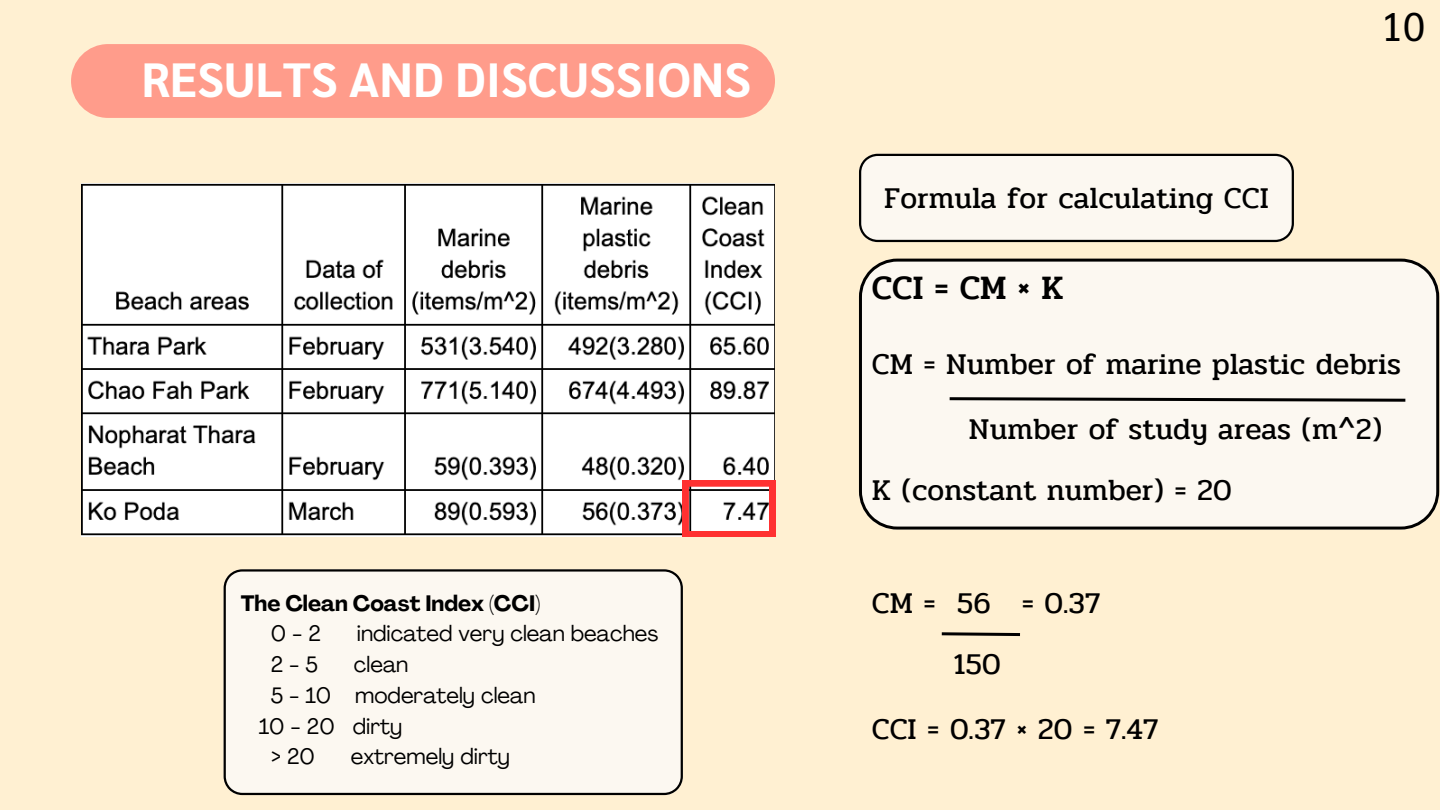
<style>
.page{position:relative;width:1440px;height:810px;background:#fff0d2}
.page>*{position:absolute;margin:0;border:0;box-sizing:border-box;transform-origin:0 0}
.t1{font:700 48px "Sarabun";color:#fff}
.t2{font:40px "Sarabun";color:#000}
.t3{font:500 34px "Pridi";color:#000}
.t4{font:30px/64.7px "Pridi";color:#000}
.t5{font:22px "Agrandir";color:#000}
.t6{font:700 22px "Agrandir";color:#000}
</style>
<div class="page">
<div style="left:71px;top:44px;width:704px;height:74px;background:#ff9c8b;border-radius:37px"></div>
<svg style="left:859px;top:154px;width:435px;height:88px"></svg>
<div style="left:859px;top:259px;width:580px;height:270px;background:#fcf8f1"></div>
<svg style="left:947px;top:396px;width:461px;height:7px"></svg>
<svg style="left:941px;top:632px;width:79px;height:5px"></svg>
<div style="left:224px;top:569px;width:459px;height:226px;background:#fcf8f1"></div>
<img style="left:81px;top:184px;width:694px;height:353px">
<svg style="left:683px;top:481px;width:92px;height:56px"></svg>
<h1 class="t1" style="left:141px;top:46px;width:611px">RESULTS AND DISCUSSIONS</h1>
<p class="t6" style="left:241px;top:594px;width:301px">The Clean Coast Index (CCI)</p>
<p class="t5" style="left:271px;top:625px;width:52px">0-2</p>
<p class="t5" style="left:357px;top:625px;width:303px">indicated very clean beaches</p>
<p class="t5" style="left:271px;top:656px;width:49px">2-5</p>
<p class="t5" style="left:354px;top:656px;width:56px">clean</p>
<p class="t5" style="left:271px;top:686px;width:266px">5 - 10 moderately clean</p>
<p class="t5" style="left:259px;top:717px;width:145px">10 - 20 dirty</p>
<p class="t5" style="left:271px;top:748px;width:46px">&gt; 20</p>
<p class="t5" style="left:351px;top:748px;width:160px">extremely dirty</p>
<p class="t4" style="left:884px;top:166px;width:386px">Formula for calculating CCI</p>
<p class="t3" style="left:872px;top:262px;width:193px">CCI=CM×K</p>
<h2 class="t2" style="left:1381px;top:-2px;width:45px">10</h2>
<p class="t4" style="left:969px;top:332px;width:433px;text-indent:-97px">CM = Number of marine plastic debris<br>Number of study areas (m^2)</p>
<p class="t4" style="left:872px;top:458px;width:362px">K (constant number) = 20</p>
<p class="t4" style="left:872px;top:572px;width:230px;line-height:61.2px;text-align:center">CM = 56 = 0.37<br>150</p>
<p class="t4" style="left:872px;top:697px;width:288px">CCI = 0.37 × 20 = 7.47</p>
</div>
